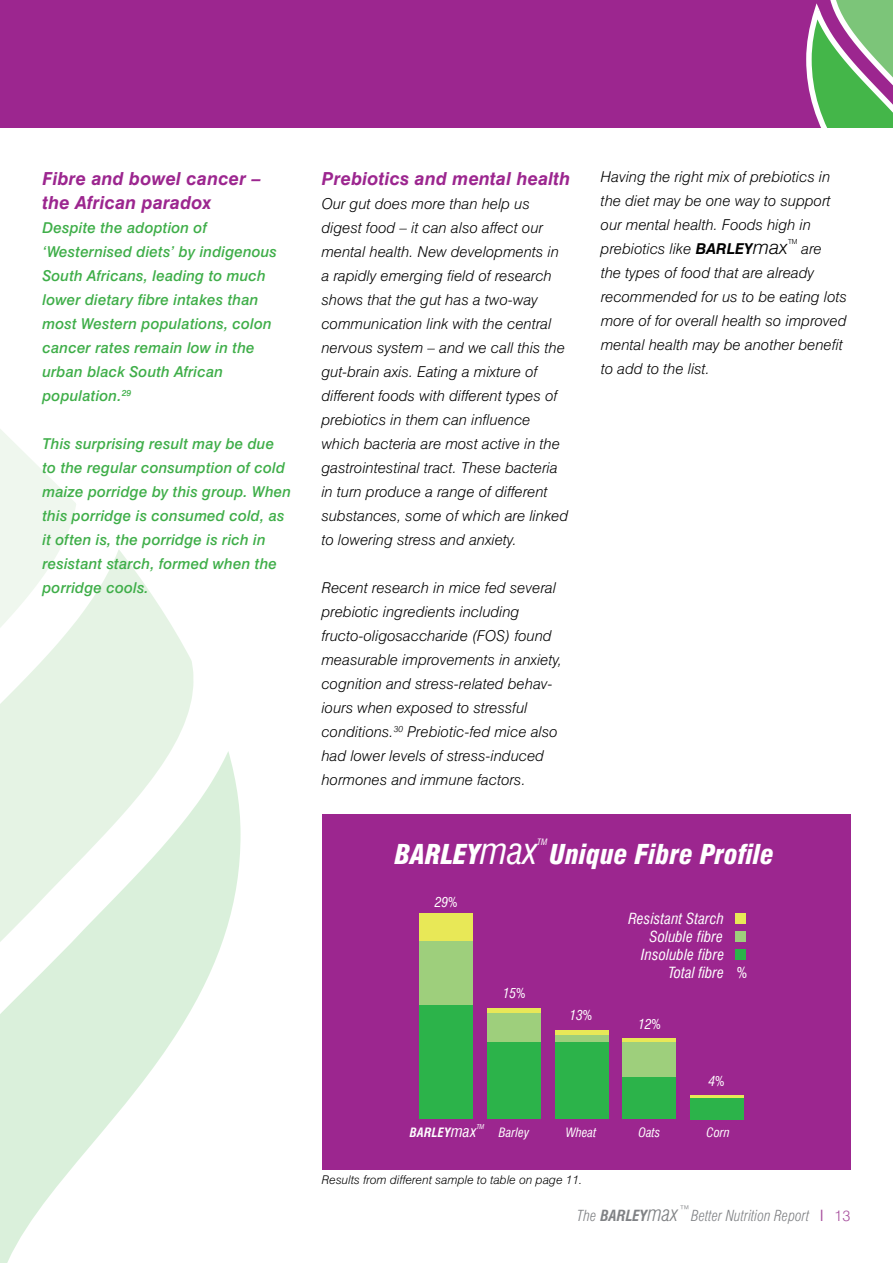
<style>
.page{position:relative;width:893px;height:1263px;background:#fff}
.page>*{position:absolute;margin:0;border:0;box-sizing:border-box;transform-origin:0 0}
.t1{font:italic 900 condensed 26.7px "Swiss 721 BT";color:#fff}
.t2{font:italic 700 18px/24px "Swiss 721 BT";letter-spacing:.01em;color:#9c268f}
.t3{font:italic 300 15px/24px "Swiss 721 BT";letter-spacing:.01em;color:#000}
.t4{font:italic 500 15px/24px "Swiss 721 BT";letter-spacing:.01em;color:#3fae49}
.t5{font:italic condensed 15px/18.3px "Swiss 721 BT";letter-spacing:.01em;color:#fff;text-align:right}
.t6{font:italic 300 condensed 15px "Swiss 721 BT";color:#808285}
.t7{font:italic condensed 13.5px "Swiss 721 BT";color:#fff}
.t8{font:italic condensed 12.6px "Swiss 721 BT";color:#fff}
.t9{font:italic 700 condensed 12.6px "Swiss 721 BT";letter-spacing:.02em;color:#fff}
.t10{font:italic 300 12px "Swiss 721 BT";letter-spacing:.01em;color:#000}
.t11{font:italic condensed 8.55px "Swiss 721 BT";color:#fff}
.t12{font:300 7.05px "Swiss 721 BT";color:#000}
.t13{font:italic condensed 6.45px "Swiss 721 BT";color:#fff}
.s1{font-weight:700}
.s2{font-size:19.5px}
.s3{font-weight:400;font-size:36px}
.s4{font-weight:400;font-size:15.6px}
.s5{font-size:21px}
.s6{font-weight:400;font-style:normal;color:#aa55a1}
.s7{font-style:normal;font-stretch:normal;color:#aa55a1}
</style>
<div class="page">
<div style="left:0;top:0;width:893px;height:128px;background:#9c268f"></div>
<svg style="left:806px;top:0;width:87px;height:128px"></svg>
<svg style="left:0;top:429px;width:38px;height:37px"></svg>
<svg style="left:0;top:466px;width:191px;height:194px"></svg>
<svg style="left:0;top:660px;width:241px;height:603px"></svg>
<div style="left:322px;top:814px;width:528px;height:355px;background:#9c268f"></div>
<div style="left:419px;top:1004px;width:54px;height:115px;background:#2cb34a"></div>
<div style="left:419px;top:941px;width:54px;height:63px;background:#9ecf7c"></div>
<div style="left:419px;top:913px;width:54px;height:28px;background:#e8e857"></div>
<div style="left:487px;top:1042px;width:54px;height:77px;background:#2cb34a"></div>
<div style="left:487px;top:1012px;width:54px;height:30px;background:#9ecf7c"></div>
<div style="left:487px;top:1008px;width:54px;height:5px;background:#e8e857"></div>
<div style="left:555px;top:1034px;width:54px;height:8px;background:#9ecf7c"></div>
<hr style="left:555px;top:1030px;width:54px;height:4px;background:#e8e857">
<div style="left:555px;top:1042px;width:54px;height:77px;background:#2cb34a"></div>
<hr style="left:690px;top:1095px;width:54px;height:3px;background:#e8e857">
<div style="left:690px;top:1098px;width:54px;height:21px;background:#2cb34a"></div>
<hr style="left:623px;top:1038px;width:53px;height:4px;background:#e8e857">
<div style="left:623px;top:1077px;width:53px;height:42px;background:#2cb34a"></div>
<div style="left:623px;top:1042px;width:53px;height:35px;background:#9ecf7c"></div>
<div style="left:735px;top:913px;width:11px;height:10px;background:#e8e857"></div>
<div style="left:735px;top:931px;width:11px;height:11px;background:#9ecf7c"></div>
<div style="left:735px;top:949px;width:11px;height:11px;background:#2cb34a"></div>
<p class="t2" style="left:43px;top:166px;width:220px">Fibre and bowel cancer – the African paradox</p>
<p class="t4" style="left:43px;top:215px;width:236px">Despite the adoption of ‘Westernised diets’ by indigenous<br>South Africans, leading to much lower dietary fibre intakes than most Western populations, colon cancer rates remain low in the urban black South African population.<sup>29</sup></p>
<p class="t4" style="left:43px;top:431px;width:250px">This surprising result may be due to the regular consumption of cold maize porridge by this group. When this porridge is consumed cold, as it often is, the porridge is rich in resistant starch, formed when the porridge cools.</p>
<p class="t2" style="left:322px;top:166px;width:250px">Prebiotics and mental health</p>
<p class="t3" style="left:322px;top:191px;width:248px">Our gut does more than help us digest food – it can also affect our mental health. New developments in a rapidly emerging field of research shows that the gut has a two-way communication link with the central nervous system – and we call this the gut-brain axis. Eating a mixture of different foods with different types of prebiotics in them can influence which bacteria are most active in the gastrointestinal tract. These bacteria in turn produce a range of different substances, some of which are linked to lowering stress and anxiety.</p>
<p class="t3" style="left:322px;top:575px;width:242px">Recent research in mice fed several prebiotic ingredients including fructo-oligosaccharide (FOS) found measurable improvements in anxiety, cognition and stress-related behav&shy;iours when exposed to stressful conditions.<sup>30</sup> Prebiotic-fed mice also had lower levels of stress-induced hormones and immune factors.</p>
<p class="t3" style="left:601px;top:164px;width:231px">Having the right mix of prebiotics in the diet may be one way to support our mental health. Foods high in prebiotics like <span class="s1">BARLEY</span><span class="s2">max</span></p>
<p class="t12" style="left:788px;top:237px;width:11px">TM</p>
<p class="t3" style="left:601px;top:236px;width:248px;text-indent:200px">are<br>the types of food that are already recommended for us to be eating lots more of for overall health so improved mental health may be another benefit to add to the list.</p>
<p class="t11" style="left:538px;top:836px;width:11px">TM</p>
<h1 class="t1" style="left:395px;top:838px;width:381px">BARLEY<span class="s3">max</span> Unique Fibre Profile</h1>
<p class="t7" style="left:435px;top:893px;width:24px">29%</p>
<p class="t7" style="left:503px;top:985px;width:24px">15%</p>
<p class="t7" style="left:569px;top:1007px;width:24px">13%</p>
<p class="t5" style="left:628px;top:909px;width:97px">Resistant Starch<br>Soluble fibre<br>Insoluble fibre</p>
<p class="t5" style="left:669px;top:963px;width:80px">Total fibre %</p>
<p class="t7" style="left:638px;top:1016px;width:24px">12%</p>
<p class="t7" style="left:708px;top:1073px;width:18px">4%</p>
<p class="t13" style="left:477px;top:1123px;width:9px">TM</p>
<p class="t9" style="left:410px;top:1125px;width:68px">BARLEY<span class="s4">max</span></p>
<p class="t8" style="left:499px;top:1125px;width:32px">Barley</p>
<p class="t8" style="left:566px;top:1125px;width:32px">Wheat</p>
<p class="t8" style="left:638px;top:1125px;width:23px">Oats</p>
<p class="t8" style="left:706px;top:1125px;width:25px">Corn</p>
<p class="t10" style="left:322px;top:1173px;width:262px">Results from different sample to table on page 11.</p>
<p class="t6" style="left:577px;top:1206px;width:275px">The <span class="s1">BARLEY</span><span class="s5">max</span><sup>™</sup>Better Nutrition Report <span class="s6">I</span> <span class="s7">13</span></p>
</div>
